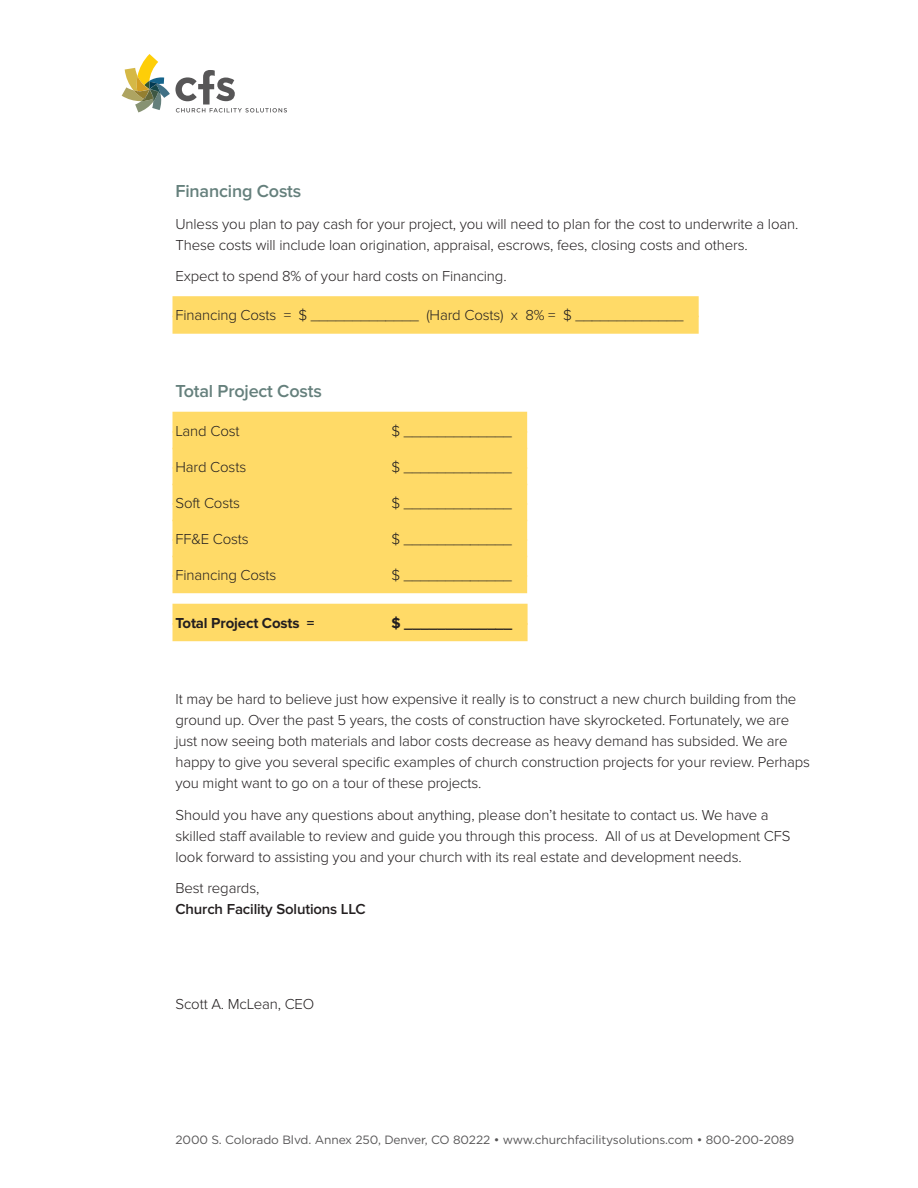
<style>
.page{position:relative;width:918px;height:1188px;background:#fff}
.page>*{position:absolute;margin:0;border:0;box-sizing:border-box;transform-origin:0 0}
.t1{font:600 18px "Proxima Nova";letter-spacing:-.01em;color:#65807c}
.t2{font:300 15px/21px "Proxima Nova";letter-spacing:-.01em;color:#231f20}
.t3{font:700 15px "Proxima Nova";letter-spacing:-.01em;color:#231f20}
.t4{font:600 15px "Proxima Nova";letter-spacing:-.01em;color:#231f20}
.t5{font:12px "Gotham";letter-spacing:-.01em;color:#575657}
</style>
<div class="page">
<svg style="left:122px;top:54px;width:165px;height:58px"></svg>
<div style="left:172px;top:296px;width:527px;height:21px;background:#ffda67"></div>
<div style="left:172px;top:316px;width:527px;height:18px;background:#ffda67"></div>
<div style="left:172px;top:412px;width:355px;height:21px;background:#ffda67"></div>
<div style="left:172px;top:431px;width:355px;height:18px;background:#ffda67"></div>
<div style="left:172px;top:448px;width:355px;height:21px;background:#ffda67"></div>
<div style="left:172px;top:467px;width:355px;height:18px;background:#ffda67"></div>
<div style="left:172px;top:484px;width:355px;height:21px;background:#ffda67"></div>
<div style="left:172px;top:503px;width:355px;height:18px;background:#ffda67"></div>
<div style="left:172px;top:520px;width:355px;height:21px;background:#ffda67"></div>
<div style="left:172px;top:539px;width:355px;height:18px;background:#ffda67"></div>
<div style="left:172px;top:556px;width:355px;height:21px;background:#ffda67"></div>
<div style="left:172px;top:575px;width:355px;height:18px;background:#ffda67"></div>
<div style="left:172px;top:604px;width:356px;height:21px;background:#ffda67"></div>
<div style="left:172px;top:623px;width:356px;height:18px;background:#ffda67"></div>
<p class="t1" style="left:176px;top:181px;width:127px">Financing Costs</p>
<p class="t2" style="left:176px;top:213px;width:624px">Unless you plan to pay cash for your project, you will need to plan for the cost to underwrite a loan.<br>These costs will include loan origination, appraisal, escrows, fees, closing costs and others.</p>
<p class="t2" style="left:176px;top:266px;width:333px">Expect to spend 8% of your hard costs on Financing.</p>
<p class="t2" style="left:176px;top:305px;width:510px">Financing Costs = $ _____________ (Hard Costs) x 8% = $ _____________</p>
<p class="t1" style="left:176px;top:380px;width:148px">Total Project Costs</p>
<p class="t2" style="left:176px;top:420px;width:66px">Land Cost</p>
<p class="t2" style="left:392px;top:420px;width:122px">$ _____________</p>
<p class="t2" style="left:176px;top:456px;width:72px">Hard Costs</p>
<p class="t2" style="left:392px;top:456px;width:122px">$ _____________</p>
<p class="t2" style="left:176px;top:492px;width:66px">Soft Costs</p>
<p class="t2" style="left:392px;top:492px;width:122px">$ _____________</p>
<p class="t2" style="left:176px;top:528px;width:75px">FF&amp;E Costs</p>
<p class="t2" style="left:392px;top:528px;width:122px">$ _____________</p>
<p class="t2" style="left:176px;top:564px;width:102px">Financing Costs</p>
<p class="t2" style="left:392px;top:564px;width:122px">$ _____________</p>
<p class="t3" style="left:176px;top:614px;width:140px">Total Project Costs =</p>
<p class="t3" style="left:392px;top:614px;width:122px">$ _____________</p>
<p class="t2" style="left:176px;top:689px;width:636px">It may be hard to believe just how expensive it really is to construct a new church building from the ground up. Over the past 5 years, the costs of construction have skyrocketed. Fortunately, we are just now seeing both materials and labor costs decrease as heavy demand has subsided. We are happy to give you several specific examples of church construction projects for your review. Perhaps you might want to go on a tour of these projects.</p>
<p class="t2" style="left:176px;top:804px;width:617px">Should you have any questions about anything, please don’t hesitate to contact us. We have a skilled staff available to review and guide you through this process. All of us at Development CFS look forward to assisting you and your church with its real estate and development needs.</p>
<p class="t2" style="left:176px;top:878px;width:85px">Best regards,</p>
<p class="t4" style="left:176px;top:901px;width:192px">Church Facility Solutions LLC</p>
<p class="t2" style="left:176px;top:993px;width:140px">Scott A. McLean, CEO</p>
<p class="t5" style="left:176px;top:1132px;width:620px">2000 S. Colorado Blvd. Annex 250, Denver, CO 80222 • www.churchfacilitysolutions.com • 800-200-2089</p>
</div>
